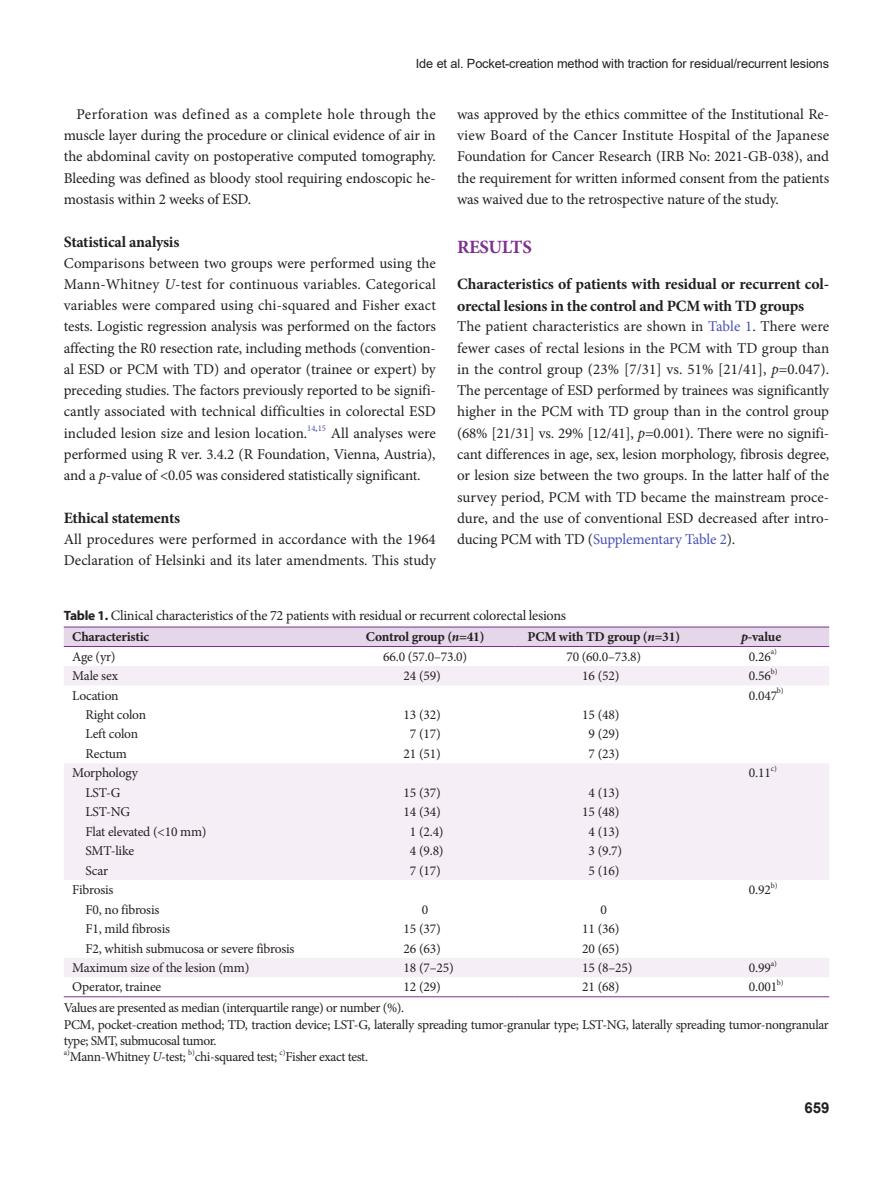
<style>
.page{position:relative;width:893px;height:1191px;background:#fff}
.page>*{position:absolute;margin:0;border:0;box-sizing:border-box;transform-origin:0 0}
.body-title{font:700 18.75px "Minion Pro";letter-spacing:-.02em;color:#7d308f}
.body-sub-title{font:700 15.75px/21.3px "Minion Pro";letter-spacing:-.015em;color:#231f20}
.body{font:15px/21.3px "Minion Pro";letter-spacing:-.005em;color:#231f20;text-align:justify}
.t1{font:700 15px "Arial";color:#231f20}
.table-caption{font:14.25px "Minion Pro";letter-spacing:-.02em;color:#231f20}
.tbody{font:13.5px "Minion Pro";letter-spacing:-.015em;color:#231f20}
.table-wrap-foot{font:13.5px/16.2px "Minion Pro";letter-spacing:-.03em;color:#231f20}
.tbody_heading{font:700 13.5px "Minion Pro";letter-spacing:-.015em;color:#231f20}
.t2{font:12.75px "Arial";letter-spacing:-.01em;color:#231f20}
.body-2{font:8.7px "Minion Pro";color:#4a51b5}
.tbody-2{font:7.8px "Minion Pro";color:#231f20}
.table-wrap-foot-2{font:7.8px "Minion Pro";color:#231f20}
.s1{font-style:italic}
.s2{color:#231f20}
.s3{color:#4a51b5}
.s4{font-family:"Myriad Pro";font-weight:700;font-size:13.5px}
</style>
<div class="page">
<div style="left:64px;top:628px;width:765px;height:18px;background:#e5d6e9"></div>
<div style="left:64px;top:666px;width:765px;height:19px;background:#f5eef6"></div>
<svg style="left:64px;top:763px;width:765px;height:214px;fill:#f5eef6"></svg>
<hr style="left:64px;top:996px;width:272px;height:1px;background:#7d308f">
<hr style="left:336px;top:996px;width:178px;height:1px;background:#7d308f">
<hr style="left:514px;top:996px;width:179px;height:1px;background:#7d308f">
<hr style="left:693px;top:996px;width:136px;height:1px;background:#7d308f">
<hr style="left:64px;top:627px;width:272px;height:1px;background:#7d308f">
<hr style="left:336px;top:627px;width:178px;height:1px;background:#7d308f">
<hr style="left:514px;top:627px;width:179px;height:1px;background:#7d308f">
<hr style="left:693px;top:627px;width:136px;height:1px;background:#7d308f">
<hr style="left:64px;top:646px;width:272px;height:1px;background:#7d308f">
<hr style="left:336px;top:646px;width:178px;height:1px;background:#7d308f">
<hr style="left:514px;top:646px;width:179px;height:1px;background:#7d308f">
<hr style="left:693px;top:646px;width:136px;height:1px;background:#7d308f">
<p class="t2" style="left:416px;top:54px;width:415px">Ide et al. Pocket-creation method with traction for residual/recurrent lesions</p>
<p class="body" style="left:64px;top:103px;width:374px;text-indent:13px">Perforation was defined as a complete hole through the muscle layer during the procedure or clinical evidence of air in the abdominal cavity on postoperative computed tomography.<br>Bleeding was defined as bloody stool requiring endoscopic he&shy;mostasis within 2 weeks of ESD.</p>
<p class="body-sub-title" style="left:64px;top:231px;width:117px">Statistical analysis</p>
<p class="body" style="left:64px;top:252px;width:374px">Comparisons between two groups were performed using the Mann-Whitney <span class="s1">U</span>-test for continuous variables. Categorical variables were compared using chi-squared and Fisher exact tests. Logistic regression analysis was performed on the factors affecting the R0 resection rate, including methods (convention&shy;al ESD or PCM with TD) and operator (trainee or expert) by preceding studies. The factors previously reported to be signifi&shy;cantly associated with technical difficulties in colorectal ESD included lesion size and lesion location.</p>
<p class="body-2" style="left:307px;top:422px;width:20px">14<span class="s2">,</span>15</p>
<p class="body" style="left:64px;top:422px;width:374px;text-indent:267px">All analyses were performed using R ver. 3.4.2 (R Foundation, Vienna, Austria), and a <span class="s1">p</span>-value of &lt;0.05 was considered statistically significant.</p>
<p class="body-sub-title" style="left:64px;top:507px;width:118px">Ethical statements</p>
<p class="body" style="left:64px;top:528px;width:374px">All procedures were performed in accordance with the 1964<br>Declaration of Helsinki and its later amendments. This study</p>
<p class="body" style="left:457px;top:103px;width:374px">was approved by the ethics committee of the Institutional Re&shy;view Board of the Cancer Institute Hospital of the Japanese Foundation for Cancer Research (IRB No: 2021-GB-038), and the requirement for written informed consent from the patients was waived due to the retrospective nature of the study.</p>
<p class="body-title" style="left:457px;top:234px;width:76px">RESULTS</p>
<p class="body-sub-title" style="left:457px;top:273px;width:374px">Characteristics of patients with residual or recurrent col&shy;orectal lesions in the control and PCM with TD groups</p>
<p class="body" style="left:457px;top:316px;width:374px">The patient characteristics are shown in <span class="s3">Table 1</span>. There were fewer cases of rectal lesions in the PCM with TD group than in the control group (23% [7/31] vs. 51% [21/41], <span class="s1">p</span>=0.047).<br>The percentage of ESD performed by trainees was significantly higher in the PCM with TD group than in the control group (68% [21/31] vs. 29% [12/41], <span class="s1">p</span>=0.001). There were no signifi&shy;cant differences in age, sex, lesion morphology, fibrosis degree, or lesion size between the two groups. In the latter half of the survey period, PCM with TD became the mainstream proce&shy;dure, and the use of conventional ESD decreased after intro&shy;ducing PCM with TD (<span class="s3">Supplementary Table 2</span>).</p>
<p class="table-caption" style="left:64px;top:606px;width:504px"><span class="s4">Table 1.</span> Clinical characteristics of the 72 patients with residual or recurrent colorectal lesions</p>
<p class="tbody_heading" style="left:72px;top:627px;width:79px">Characteristic</p>
<p class="tbody_heading" style="left:366px;top:627px;width:120px">Control group (<span class="s1">n</span>=41)</p>
<p class="tbody_heading" style="left:527px;top:627px;width:154px">PCM with TD group (<span class="s1">n</span>=31)</p>
<p class="tbody_heading" style="left:741px;top:627px;width:42px"><span class="s1">p</span>-value</p>
<p class="tbody" style="left:72px;top:647px;width:45px">Age (yr)</p>
<p class="tbody" style="left:383px;top:647px;width:85px">66.0 (57.0–73.0)</p>
<p class="tbody" style="left:566px;top:647px;width:76px">70 (60.0–73.8)</p>
<p class="tbody" style="left:749px;top:647px;width:23px">0.26</p>
<p class="tbody-2" style="left:771px;top:646px;width:8px">a)</p>
<p class="tbody" style="left:72px;top:666px;width:47px">Male sex</p>
<p class="tbody" style="left:404px;top:666px;width:39px">24 (59)</p>
<p class="tbody" style="left:582px;top:666px;width:39px">16 (52)</p>
<p class="tbody" style="left:749px;top:666px;width:23px">0.56</p>
<p class="tbody-2" style="left:771px;top:666px;width:8px">b)</p>
<p class="tbody" style="left:72px;top:686px;width:48px">Location</p>
<p class="tbody" style="left:749px;top:686px;width:30px">0.047</p>
<p class="tbody-2" style="left:777px;top:685px;width:8px">b)</p>
<p class="tbody" style="left:86px;top:705px;width:62px">Right colon</p>
<p class="tbody" style="left:404px;top:705px;width:39px">13 (32)</p>
<p class="tbody" style="left:582px;top:705px;width:39px">15 (48)</p>
<p class="tbody" style="left:86px;top:725px;width:54px">Left colon</p>
<p class="tbody" style="left:410px;top:725px;width:32px">7 (17)</p>
<p class="tbody" style="left:588px;top:725px;width:32px">9 (29)</p>
<p class="tbody" style="left:86px;top:744px;width:43px">Rectum</p>
<p class="tbody" style="left:404px;top:744px;width:39px">21 (51)</p>
<p class="tbody" style="left:588px;top:744px;width:32px">7 (23)</p>
<p class="tbody" style="left:72px;top:764px;width:67px">Morphology</p>
<p class="tbody" style="left:749px;top:764px;width:23px">0.11</p>
<p class="tbody-2" style="left:771px;top:763px;width:8px">c)</p>
<p class="tbody" style="left:86px;top:783px;width:36px">LST-G</p>
<p class="tbody" style="left:404px;top:783px;width:39px">15 (37)</p>
<p class="tbody" style="left:588px;top:783px;width:32px">4 (13)</p>
<p class="tbody" style="left:86px;top:803px;width:46px">LST-NG</p>
<p class="tbody" style="left:404px;top:803px;width:39px">14 (34)</p>
<p class="tbody" style="left:582px;top:803px;width:39px">15 (48)</p>
<p class="tbody" style="left:86px;top:822px;width:123px">Flat elevated (&lt;10 mm)</p>
<p class="tbody" style="left:410px;top:822px;width:35px">1 (2.4)</p>
<p class="tbody" style="left:588px;top:822px;width:32px">4 (13)</p>
<p class="tbody" style="left:86px;top:842px;width:50px">SMT-like</p>
<p class="tbody" style="left:410px;top:842px;width:35px">4 (9.8)</p>
<p class="tbody" style="left:588px;top:842px;width:35px">3 (9.7)</p>
<p class="tbody" style="left:86px;top:861px;width:24px">Scar</p>
<p class="tbody" style="left:410px;top:861px;width:32px">7 (17)</p>
<p class="tbody" style="left:588px;top:861px;width:32px">5 (16)</p>
<p class="tbody" style="left:72px;top:880px;width:43px">Fibrosis</p>
<p class="tbody" style="left:749px;top:880px;width:23px">0.92</p>
<p class="tbody-2" style="left:771px;top:880px;width:8px">b)</p>
<p class="tbody" style="left:86px;top:900px;width:75px">F0, no fibrosis</p>
<p class="tbody" style="left:422px;top:900px;width:8px">0</p>
<p class="tbody" style="left:601px;top:900px;width:8px">0</p>
<p class="tbody" style="left:86px;top:919px;width:86px">F1, mild fibrosis</p>
<p class="tbody" style="left:404px;top:919px;width:39px">15 (37)</p>
<p class="tbody" style="left:582px;top:919px;width:39px">11 (36)</p>
<p class="tbody" style="left:86px;top:939px;width:210px">F2, whitish submucosa or severe fibrosis</p>
<p class="tbody" style="left:404px;top:939px;width:39px">26 (63)</p>
<p class="tbody" style="left:582px;top:939px;width:39px">20 (65)</p>
<p class="tbody" style="left:72px;top:958px;width:179px">Maximum size of the lesion (mm)</p>
<p class="tbody" style="left:404px;top:958px;width:52px">18 (7–25)</p>
<p class="tbody" style="left:582px;top:958px;width:52px">15 (8–25)</p>
<p class="tbody" style="left:749px;top:958px;width:23px">0.99</p>
<p class="tbody-2" style="left:771px;top:958px;width:8px">a)</p>
<p class="tbody" style="left:72px;top:978px;width:91px">Operator, trainee</p>
<p class="tbody" style="left:404px;top:978px;width:39px">12 (29)</p>
<p class="tbody" style="left:582px;top:978px;width:39px">21 (68)</p>
<p class="tbody" style="left:749px;top:978px;width:30px">0.001</p>
<p class="tbody-2" style="left:777px;top:977px;width:8px">b)</p>
<p class="table-wrap-foot" style="left:64px;top:1000px;width:342px">Values are presented as median (interquartile range) or number (%).</p>
<p class="table-wrap-foot" style="left:64px;top:1016px;width:767px">PCM, pocket-creation method; TD, traction device; LST-G, laterally spreading tumor-granular type; LST-NG, laterally spreading tumor-nongranular type; SMT, submucosal tumor.</p>
<p class="table-wrap-foot-2" style="left:64px;top:1047px;width:8px">a)</p>
<p class="table-wrap-foot" style="left:70px;top:1048px;width:117px">Mann-Whitney <span class="s1">U</span>-test;</p>
<p class="table-wrap-foot-2" style="left:188px;top:1047px;width:8px">b)</p>
<p class="table-wrap-foot" style="left:195px;top:1048px;width:84px">chi-squared test;</p>
<p class="table-wrap-foot-2" style="left:279px;top:1047px;width:8px">c)</p>
<p class="table-wrap-foot" style="left:285px;top:1048px;width:84px">Fisher exact test.</p>
<p class="t1" style="left:804px;top:1096px;width:27px">659</p>
</div>
